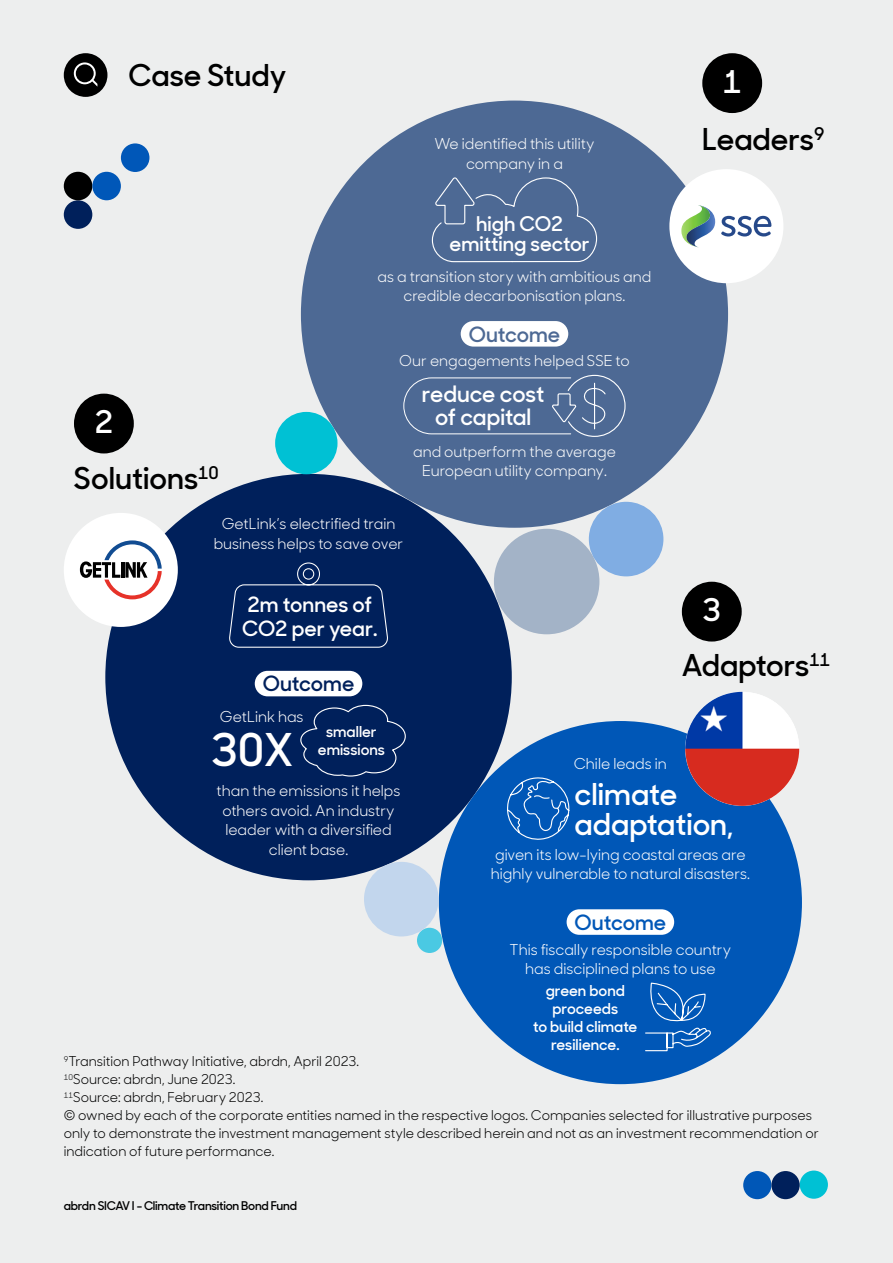
<style>
.page{position:relative;width:893px;height:1263px;background:#edeeee}
.page>*{position:absolute;margin:0;border:0;box-sizing:border-box;transform-origin:0 0}
.t1{font:600 45px "Sharp Sans Display No 1";color:#fff}
.t2{font:600 31.2px "Sharp Sans Display No 1";color:#fff}
.t3{font:600 30px "Sharp Sans Display No 1";color:#000}
.t4{font:600 30px/30px "Sharp Sans Display No 1";color:#fff}
.t5{font:600 22.5px/22.5px "Sharp Sans Display No 1";color:#fff;text-align:center}
.t6{font:600 21px/24px "Sharp Sans Display No 1";color:#fff}
.t7{font:600 21px "Sharp Sans Display No 1";color:#4d6994}
.t8{font:600 21px "Sharp Sans Display No 1";color:#00205b}
.t9{font:600 21px "Sharp Sans Display No 1";color:#0057b7}
.t10{font:600 20.25px/20.2px "Sharp Sans Display No 1";color:#fff;text-align:center}
.t11{font:15px/19.5px "Sharp Sans Display No 1";color:#fff;text-align:center}
.t12{font:600 15px/18px "Sharp Sans Display No 1";color:#fff;text-align:center}
.t13{font:13.5px/18px "Sharp Sans Display No 1";color:#000}
.t14{font:600 12px "Sharp Sans Display No 1";letter-spacing:-.02em;color:#000}
</style>
<div class="page">
<div style="left:64px;top:53px;width:43px;height:44px;background:#000;border-radius:50%"></div>
<svg style="left:74px;top:62px;width:23px;height:24px"></svg>
<div style="left:743px;top:1171px;width:28px;height:28px;background:#0057b7;border-radius:50%"></div>
<div style="left:800px;top:1170px;width:28px;height:29px;background:#00c1d4;border-radius:50%"></div>
<div style="left:771px;top:1171px;width:29px;height:28px;background:#00205b;border-radius:50%"></div>
<div style="left:301px;top:101px;width:427px;height:427px;background:#4d6994;border-radius:50%"></div>
<div style="left:105px;top:474px;width:407px;height:406px;background:#00205b;border-radius:50%"></div>
<div style="left:439px;top:721px;width:363px;height:363px;background:#0057b7;border-radius:50%"></div>
<div style="left:669px;top:169px;width:114px;height:114px;background:#fff;border-radius:50%"></div>
<div style="left:64px;top:513px;width:114px;height:114px;background:#fff;border-radius:50%"></div>
<img style="left:685px;top:692px;width:114px;height:114px;border-radius:57px">
<img style="left:681px;top:221px;width:5px;height:21px">
<img style="left:686px;top:205px;width:29px;height:42px">
<svg style="left:721px;top:216px;width:50px;height:20px"></svg>
<svg style="left:80px;top:540px;width:82px;height:59px"></svg>
<div style="left:494px;top:529px;width:105px;height:105px;background:#a3b3c7;border-radius:50%"></div>
<div style="left:589px;top:502px;width:74px;height:74px;background:#80ade3;border-radius:50%"></div>
<div style="left:417px;top:928px;width:25px;height:25px;background:#4ac9e3;border-radius:50%"></div>
<div style="left:275px;top:412px;width:62px;height:62px;background:#00c1d4;border-radius:50%"></div>
<div style="left:364px;top:862px;width:75px;height:74px;background:#c2d6ed;border-radius:50%"></div>
<div style="left:64px;top:200px;width:28px;height:29px;background:#00205b;border-radius:50%"></div>
<div style="left:64px;top:172px;width:28px;height:28px;background:#000;border-radius:50%"></div>
<div style="left:92px;top:172px;width:29px;height:28px;background:#0057b8;border-radius:50%"></div>
<div style="left:121px;top:143px;width:28px;height:29px;background:#0057b8;border-radius:50%"></div>
<div style="left:702px;top:53px;width:60px;height:60px;background:#000;border-radius:50%"></div>
<div style="left:74px;top:394px;width:60px;height:59px;background:#000;border-radius:50%"></div>
<div style="left:682px;top:582px;width:60px;height:59px;background:#000;border-radius:50%"></div>
<svg style="left:403px;top:374px;width:223px;height:63px"></svg>
<div style="left:461px;top:321px;width:107px;height:26px;background:#fff;border-radius:13px"></div>
<svg style="left:507px;top:777px;width:63px;height:63px"></svg>
<svg style="left:645px;top:926px;width:66px;height:126px"></svg>
<div style="left:567px;top:909px;width:107px;height:26px;background:#fff;border-radius:13px"></div>
<svg style="left:431px;top:177px;width:167px;height:86px"></svg>
<svg style="left:229px;top:562px;width:177px;height:215px"></svg>
<h3 class="t3" style="left:128px;top:52px;width:159px">Case Study</h3>
<h2 class="t2" style="left:95px;top:398px;width:20px">2</h2>
<p class="t11" style="left:435px;top:133px;width:161px">We identified this utility company in a</p>
<h3 class="t10" style="left:450px;top:212px;width:142px">high CO2 emitting sector</h3>
<p class="t11" style="left:378px;top:266px;width:275px">as a transition story with ambitious and credible decarbonisation plans.</p>
<h3 class="t7" style="left:469px;top:318px;width:93px">Outcome</h3>
<p class="t11" style="left:399px;top:350px;width:232px">Our engagements helped SSE to</p>
<h3 class="t5" style="left:422px;top:381px;width:124px">reduce cost of capital</h3>
<h3 class="t3" style="left:74px;top:455px;width:146px">Solutions<sup>10</sup></h3>
<p class="t11" style="left:214px;top:513px;width:191px">GetLink’s electrified train business helps to save over</p>
<p class="t11" style="left:413px;top:440px;width:204px">and outperform the average<br>European utility company.</p>
<h2 class="t2" style="left:723px;top:57px;width:20px">1</h2>
<h3 class="t3" style="left:702px;top:116px;width:124px">Leaders<sup>9</sup></h3>
<h3 class="t6" style="left:242px;top:591px;width:137px">2m tonnes of<br>CO2 per year.</h3>
<h3 class="t8" style="left:263px;top:668px;width:93px">Outcome</h3>
<p class="t11" style="left:220px;top:706px;width:85px">GetLink has</p>
<h1 class="t1" style="left:211px;top:715px;width:83px">30X</h1>
<p class="t12" style="left:318px;top:722px;width:69px">smaller emissions</p>
<h2 class="t2" style="left:703px;top:586px;width:20px">3</h2>
<h3 class="t3" style="left:682px;top:642px;width:150px">Adaptors<sup>11</sup></h3>
<p class="t11" style="left:574px;top:752px;width:94px">Chile leads in</p>
<p class="t11" style="left:217px;top:780px;width:185px">than the emissions it helps others avoid. An industry leader with a diversified client base.</p>
<h3 class="t4" style="left:575px;top:777px;width:160px">climate adaptation,</h3>
<p class="t11" style="left:491px;top:843px;width:261px;text-align:left">given its low-lying coastal areas are highly vulnerable to natural disasters.</p>
<h3 class="t9" style="left:575px;top:906px;width:93px">Outcome</h3>
<p class="t11" style="left:510px;top:938px;width:223px">This fiscally responsible country has disciplined plans to use</p>
<p class="t12" style="left:533px;top:980px;width:106px">green bond proceeds<br>to build climate resilience.</p>
<p class="t13" style="left:64px;top:1051px;width:757px"><sup>9</sup>Transition Pathway Initiative, abrdn, April 2023.<br><sup>10</sup>Source: abrdn, June 2023.<br><sup>11</sup>Source: abrdn, February 2023.<br>© owned by each of the corporate entities named in the respective logos. Companies selected for illustrative purposes only to demonstrate the investment management style described herein and not as an investment recommendation or indication of future performance.</p>
<p class="t14" style="left:64px;top:1197px;width:235px">abrdn SICAV I - Climate Transition Bond Fund</p>
</div>
